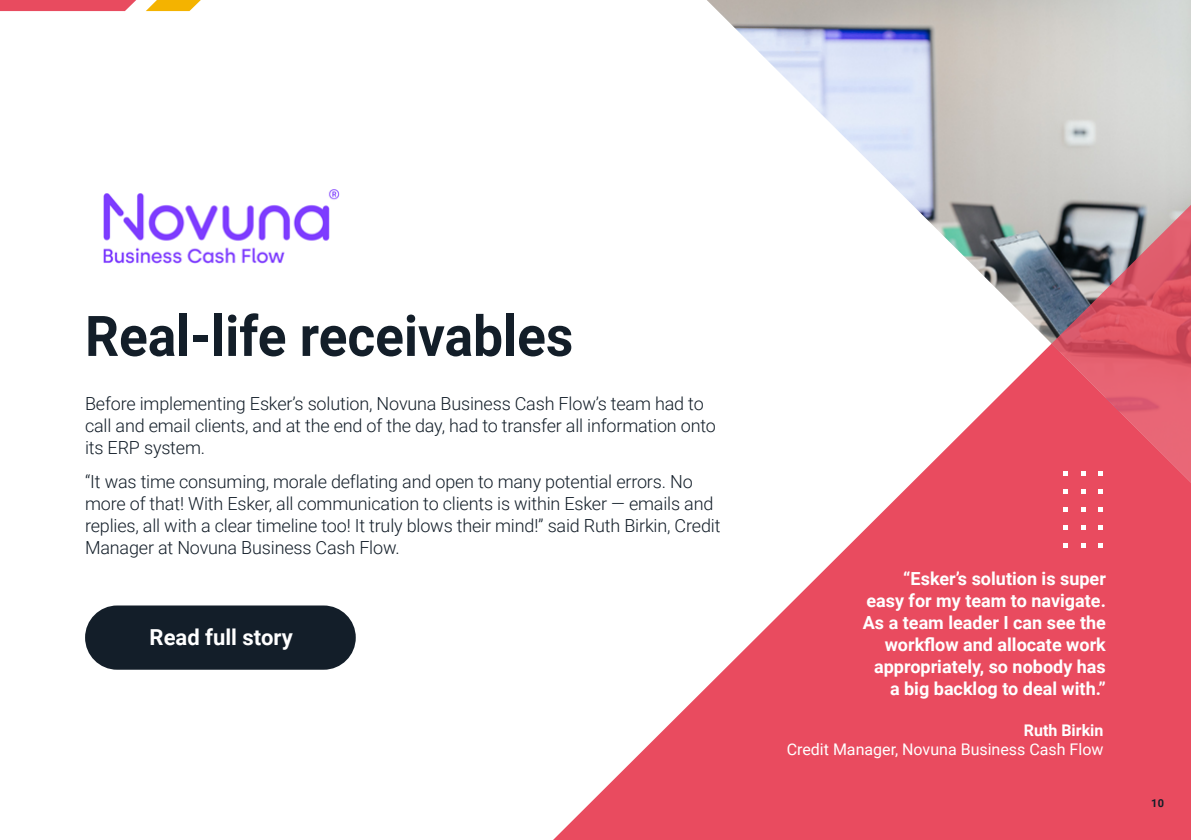
<style>
.page{position:relative;width:1191px;height:840px;background:#fff}
.page>*{position:absolute;margin:0;border:0;box-sizing:border-box;transform-origin:0 0}
.t1{font:700 56px "Roboto";color:#131e29;scale:.95 1}
.t2{font:700 22px "Roboto";color:#fff}
.t3{font:300 18px/22px "Roboto";letter-spacing:-.01em;color:#131e29}
.t4{font:700 18px/22px "Roboto";color:#fff;text-align:right}
.t5{font:16px "Roboto";color:#fff}
.t6{font:700 16px "Roboto";color:#fff}
.t7{font:700 11px "Roboto";color:#131e29}
</style>
<div class="page">
<svg style="left:0;top:0;width:136px;height:11px"></svg>
<svg style="left:146px;top:0;width:55px;height:11px"></svg>
<svg style="left:554px;top:482px;width:637px;height:357px;fill:#e94b5f"></svg>
<img style="left:707px;top:0;width:484px;height:482px">
<svg style="left:1051px;top:194px;width:140px;height:299px;background:#c76371"></svg>
<svg style="left:1063px;top:471px;width:5px;height:5px"></svg>
<svg style="left:1081px;top:471px;width:4px;height:5px"></svg>
<svg style="left:1098px;top:471px;width:5px;height:5px"></svg>
<svg style="left:1063px;top:489px;width:5px;height:5px"></svg>
<svg style="left:1081px;top:489px;width:4px;height:5px"></svg>
<svg style="left:1098px;top:489px;width:5px;height:5px"></svg>
<svg style="left:1063px;top:507px;width:5px;height:4px"></svg>
<svg style="left:1081px;top:507px;width:4px;height:4px"></svg>
<svg style="left:1098px;top:507px;width:5px;height:4px"></svg>
<svg style="left:1063px;top:524px;width:5px;height:5px"></svg>
<svg style="left:1081px;top:524px;width:4px;height:5px"></svg>
<svg style="left:1098px;top:524px;width:5px;height:5px"></svg>
<svg style="left:1063px;top:542px;width:5px;height:5px"></svg>
<svg style="left:1081px;top:542px;width:4px;height:5px"></svg>
<svg style="left:1098px;top:542px;width:5px;height:5px"></svg>
<img style="left:103px;top:189px;width:237px;height:75px">
<div style="left:85px;top:605px;width:271px;height:64px;background:#131e29;border-radius:32px"></div>
<h1 class="t1" style="left:85px;top:296px;width:515px">Real-life receivables</h1>
<p class="t3" style="left:85px;top:392px;width:632px">Before implementing Esker’s solution, Novuna Business Cash Flow’s team had to call and email clients, and at the end of the day, had to transfer all information onto its ERP system.</p>
<p class="t3" style="left:85px;top:469px;width:637px">“It was time consuming, morale deflating and open to many potential errors. No more of that! With Esker, all communication to clients is within Esker — emails and replies, all with a clear timeline too! It truly blows their mind!” said Ruth Birkin, Credit Manager at Novuna Business Cash Flow.</p>
<p class="t2" style="left:150px;top:621px;width:145px">Read full story</p>
<p class="t4" style="left:863px;top:566px;width:245px">“Esker’s solution is super easy for my team to navigate.<br>As a team leader I can see the workflow and allocate work appropriately, so nobody has a big backlog to deal with.”</p>
<p class="t6" style="left:1024px;top:718px;width:81px">Ruth Birkin</p>
<p class="t5" style="left:786px;top:737px;width:318px">Credit Manager, Novuna Business Cash Flow</p>
<p class="t7" style="left:1151px;top:795px;width:14px">10</p>
</div>
